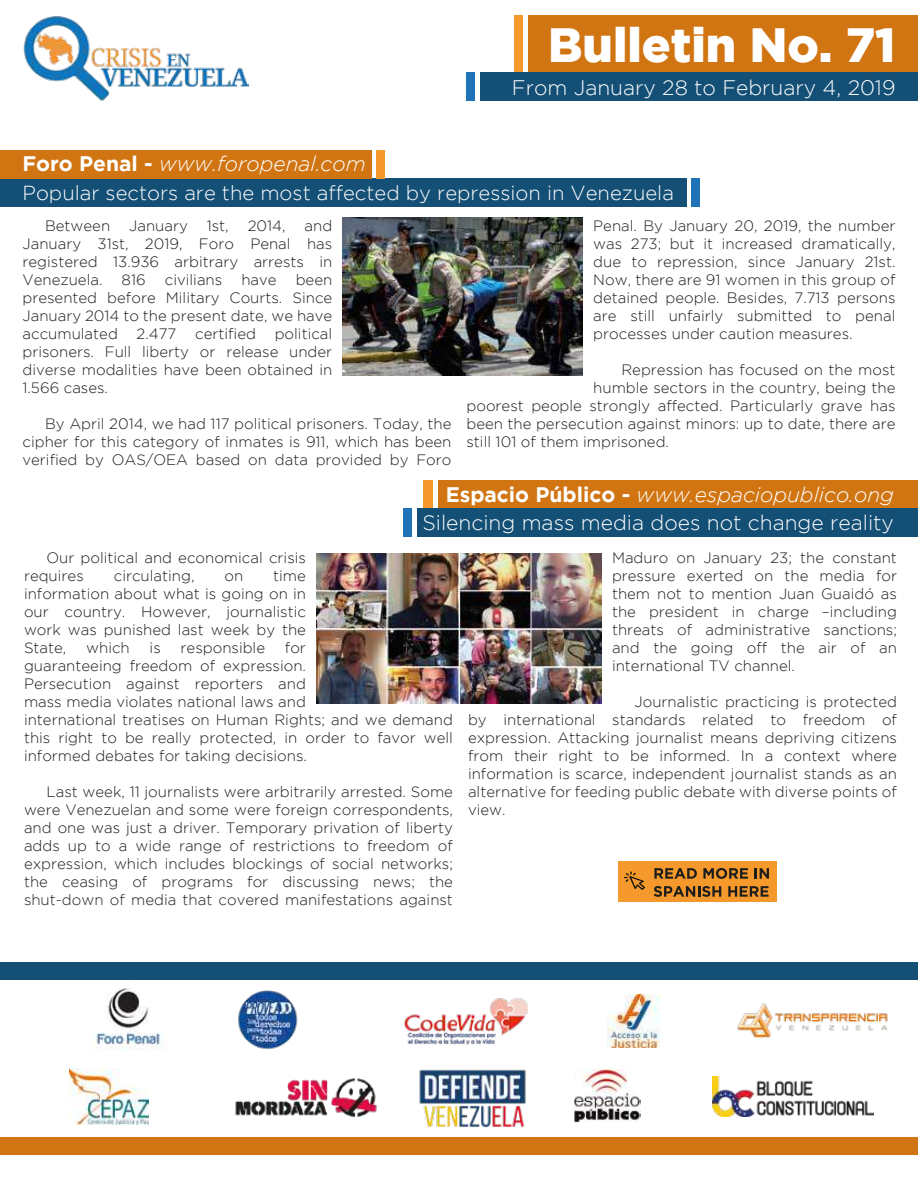
<style>
.page{position:relative;width:918px;height:1188px;background:#fff}
.page>*{position:absolute;margin:0;border:0;box-sizing:border-box;transform-origin:0 0}
.t1{font:900 48px "Gotham";color:#fff}
.t2{font:300 21px/28.3px "Gotham";color:#fff;text-align:right}
.t3{font:italic 300 21px "Gotham";color:#fff}
.t4{font:300 20.25px "Gotham";color:#fff}
.t5{font:300 15px/18px "Gotham";color:#1d1d1b;text-align:justify}
.s1{font-weight:700;font-style:normal}
.s2{font-weight:700}
.s3{font-style:italic}
</style>
<div class="page">
<div style="left:528px;top:15px;width:390px;height:57px;background:#d17512"></div>
<div style="left:514px;top:15px;width:10px;height:57px;background:#f5992c"></div>
<div style="left:480px;top:72px;width:438px;height:28px;background:#144f76"></div>
<div style="left:466px;top:72px;width:10px;height:28px;background:#2073b9"></div>
<img style="left:23px;top:16px;width:226px;height:84px">
<div style="left:0;top:178px;width:687px;height:29px;background:#144f76"></div>
<div style="left:692px;top:178px;width:8px;height:29px;background:#2073b9"></div>
<div style="left:0;top:150px;width:372px;height:28px;background:#d17512"></div>
<div style="left:376px;top:150px;width:10px;height:28px;background:#f5992c"></div>
<img style="left:343px;top:217px;width:240px;height:159px">
<div style="left:619px;top:861px;width:158px;height:41px;background:#f5992c"></div>
<svg style="left:624px;top:871px;width:21px;height:19px"></svg>
<svg style="left:654px;top:868px;width:43px;height:11px"></svg>
<svg style="left:703px;top:868px;width:45px;height:11px"></svg>
<svg style="left:755px;top:868px;width:14px;height:11px"></svg>
<svg style="left:654px;top:886px;width:67px;height:11px"></svg>
<svg style="left:728px;top:886px;width:41px;height:11px"></svg>
<div style="left:439px;top:480px;width:479px;height:28px;background:#d17512"></div>
<div style="left:424px;top:480px;width:9px;height:28px;background:#f5992c"></div>
<div style="left:417px;top:508px;width:501px;height:29px;background:#144f76"></div>
<div style="left:403px;top:508px;width:8px;height:29px;background:#2073b9"></div>
<img style="left:316px;top:553px;width:286px;height:150px">
<div style="left:0;top:962px;width:918px;height:18px;background:#144f76"></div>
<div style="left:0;top:1137px;width:918px;height:18px;background:#d17512"></div>
<img style="left:608px;top:995px;width:52px;height:52px">
<img style="left:69px;top:1069px;width:80px;height:55px">
<img style="left:737px;top:1003px;width:151px;height:35px">
<img style="left:419px;top:1069px;width:107px;height:59px">
<img style="left:235px;top:1078px;width:142px;height:39px">
<img style="left:92px;top:988px;width:70px;height:62px">
<img style="left:404px;top:998px;width:124px;height:47px">
<img style="left:712px;top:1077px;width:161px;height:39px">
<img style="left:238px;top:990px;width:60px;height:60px">
<img style="left:574px;top:1070px;width:66px;height:52px">
<h2 class="t3" style="left:22px;top:152px;width:345px"><span class="s1">Foro Penal -</span> www.foropenal.com</h2>
<h1 class="t1" style="left:548px;top:17px;width:349px">Bulletin No. 71</h1>
<h2 class="t2" style="left:512px;top:73px;width:385px">From January 28 to February 4, 2019</h2>
<h3 class="t4" style="left:22px;top:182px;width:653px">Popular sectors are the most affected by repression in Venezuela</h3>
<p class="t5" style="left:22px;top:217px;width:311px;text-indent:282px">and January 31st, 2019, Foro Penal has registered 13.936 arbitrary arrests in Venezuela.</p>
<p class="t5" style="left:45px;top:217px;width:67px">Between</p>
<p class="t5" style="left:129px;top:217px;width:60px">January</p>
<p class="t5" style="left:207px;top:217px;width:23px">1st,</p>
<p class="t5" style="left:248px;top:217px;width:39px">2014,</p>
<p class="t5" style="left:22px;top:271px;width:311px;text-indent:273px">been presented before Military Courts. Since January 2014 to the present date, we have accumulated 2.477 certified political prisoners. Full liberty or release under diverse modalities have been obtained in 1.566 cases.</p>
<p class="t5" style="left:22px;top:415px;width:431px;text-indent:22px">By April 2014, we had 117 political prisoners. Today, the cipher for this category of inmates is 911, which has been verified by OAS/OEA based on data provided by Foro</p>
<p class="t5" style="left:122px;top:271px;width:26px">816</p>
<p class="t5" style="left:165px;top:271px;width:59px">civilians</p>
<p class="t5" style="left:241px;top:271px;width:37px">have</p>
<p class="t5" style="left:593px;top:217px;width:304px">Penal. By January 20, 2019, the number was 273; but it increased dramatically, due to repression, since January 21st.<br>Now, there are 91 women in this group of detained people. Besides, 7.713 persons are still unfairly submitted to penal processes under caution measures.</p>
<p class="t5" style="left:621px;top:361px;width:276px">Repression has focused on the most</p>
<p class="t5" style="left:593px;top:379px;width:304px">humble sectors in the country, being the</p>
<p class="t5" style="left:466px;top:397px;width:431px">poorest people strongly affected. Particularly grave has</p>
<p class="t5" style="left:466px;top:415px;width:431px">been the persecution against minors: up to date, there are</p>
<p class="t5" style="left:466px;top:433px;width:204px">still 101 of them imprisoned.</p>
<h2 class="t2" style="left:422px;top:480px;width:473px"><span class="s2">Espacio Público -</span> <span class="s3">www.espaciopublico.ong<br></span>Silencing mass media does not change reality</h2>
<p class="t5" style="left:24px;top:548px;width:284px;text-indent:22px">Our political and economical crisis requires</p>
<p class="t5" style="left:114px;top:566px;width:82px">circulating,</p>
<p class="t5" style="left:224px;top:566px;width:20px">on</p>
<p class="t5" style="left:24px;top:566px;width:284px;text-indent:249px">time information about what is going on in our country. However, journalistic work was punished last week by the State,</p>
<p class="t5" style="left:24px;top:638px;width:431px;text-align:left;text-indent:261px">for<br>guaranteeing freedom of expression.<br>Persecution against reporters and<br>mass media violates national laws and<br>international treatises on Human Rights; and we demand this right to be really protected, in order to favor well informed debates for taking decisions.</p>
<p class="t5" style="left:24px;top:782px;width:431px;text-indent:22px">Last week, 11 journalists were arbitrarily arrested. Some were Venezuelan and some were foreign correspondents, and one was just a driver. Temporary privation of liberty adds up to a wide range of restrictions to freedom of expression, which includes blockings of social networks; the ceasing of programs for discussing news; the shut-down of media that covered manifestations against</p>
<p class="t5" style="left:86px;top:638px;width:45px">which</p>
<p class="t5" style="left:150px;top:638px;width:13px">is</p>
<p class="t5" style="left:181px;top:638px;width:86px">responsible</p>
<p class="t5" style="left:612px;top:548px;width:287px">Maduro on January 23; the constant pressure exerted on the media for them not to mention Juan Guaidó as the president in charge –including threats of administrative sanctions; and the going off the air of an international TV channel.</p>
<p class="t5" style="left:468px;top:692px;width:431px;text-indent:166px">Journalistic practicing is protected by international standards related to freedom of expression. Attacking journalist means depriving citizens from their right to be informed. In a context where information is scarce, independent journalist stands as an alternative for feeding public debate with diverse points of view.</p>
</div>
